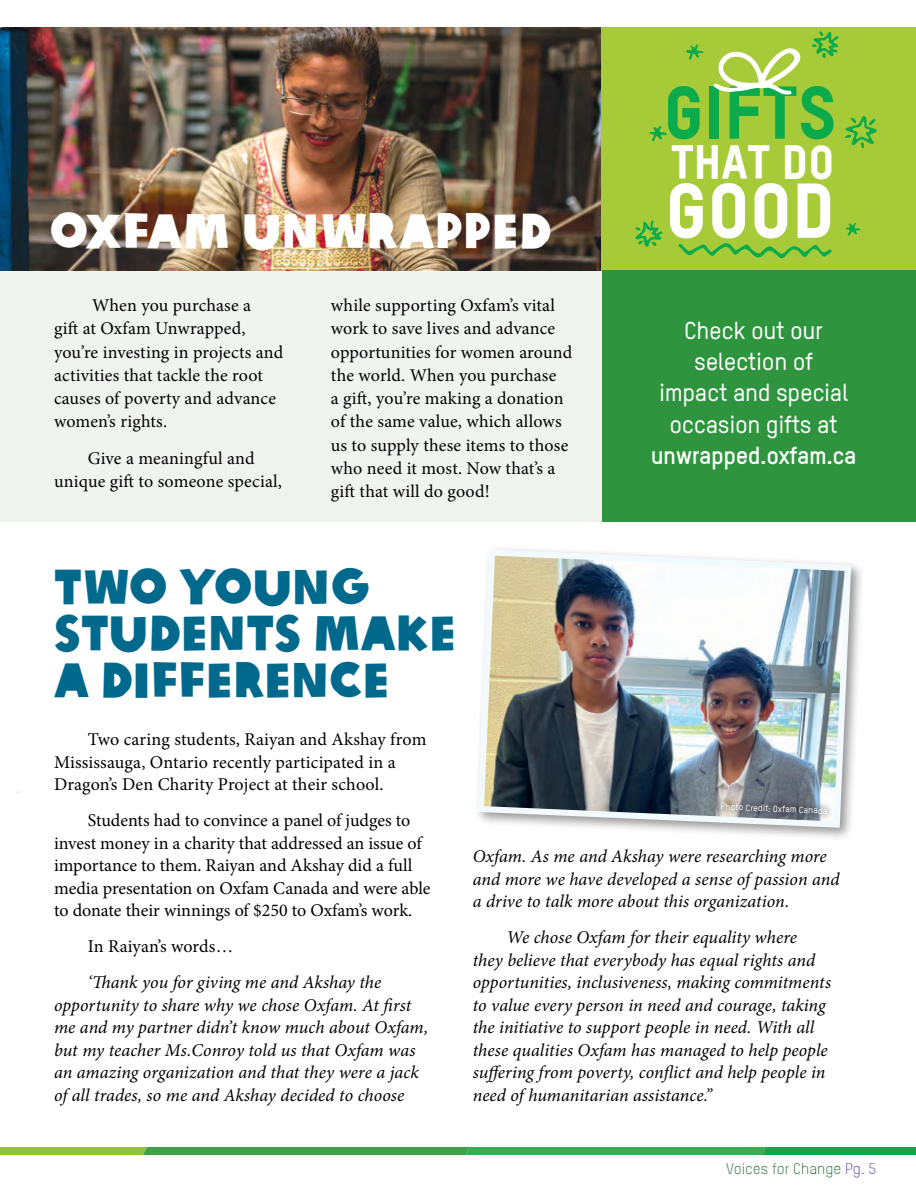
<style>
.page{position:relative;width:916px;height:1188px;background:#fff}
.page>*{position:absolute;margin:0;border:0;box-sizing:border-box;transform-origin:0 0}
.t1{font:76.35px "Oxfam TSTARPRO Headline";color:#fff}
.t2{font:73.35px "Oxfam TSTARPRO Headline";color:#0baa4b}
.t3{font:48px/46.5px "Oxfam Global Headline";color:#00698c}
.t4{font:48px "Oxfam Global Headline";color:#fff}
.t5{font:46.95px "Oxfam TSTARPRO Headline";color:#fff}
.t6{font:500 24px/31.5px "Oxfam TSTARPRO";letter-spacing:-.015em;color:#fff;text-align:center}
.t7{font:700 24px "Oxfam TSTARPRO";letter-spacing:-.02em;color:#fff}
.t8{font:18px/23.2px "Minion Pro";letter-spacing:.005em;color:#000}
.t9{font:italic 18px/22.5px "Minion Pro";color:#000}
.t10{font:300 15px "Oxfam TSTARPRO";color:#145f1f}
.t11{font:500 9px "Oxfam TSTARPRO";color:#fff}
.s1{color:#522e91}
</style>
<div class="page">
<div style="left:0;top:58px;width:904px;height:464px;background:#eff5ee"></div>
<img style="left:0;top:27px;width:601px;height:243px">
<div style="left:601px;top:27px;width:314px;height:243px;background:#a7cb38"></div>
<svg style="left:0;top:1148px;width:915px;height:6px;background:#45a948"></svg>
<div style="left:473px;top:545px;width:392px;height:297px;background:#000;opacity:.42"></div>
<img style="left:474px;top:546px;width:380px;height:285px">
<svg style="left:714px;top:796px;width:119px;height:25px;background:#8d9298"></svg>
<div style="left:601px;top:270px;width:314px;height:252px;background:#2e953e"></div>
<svg style="left:713px;top:48px;width:88px;height:47px"></svg>
<svg style="left:678px;top:243px;width:153px;height:16px"></svg>
<svg style="left:649px;top:126px;width:17px;height:15px"></svg>
<svg style="left:686px;top:44px;width:17px;height:16px"></svg>
<svg style="left:845px;top:223px;width:15px;height:13px"></svg>
<svg style="left:845px;top:116px;width:31px;height:32px"></svg>
<svg style="left:635px;top:221px;width:27px;height:26px"></svg>
<svg style="left:812px;top:31px;width:26px;height:27px"></svg>
<h3 class="t4" style="left:50px;top:189px;width:503px">OXFAM UNWRAPPED</h3>
<p class="t8" style="left:54px;top:294px;width:231px;text-indent:38px">When you purchase a<br>gift at Oxfam Unwrapped, you’re investing in projects and activities that tackle the root causes of poverty and advance women’s rights.</p>
<p class="t8" style="left:54px;top:447px;width:229px;text-align:center">Give a meaningful and<br>unique gift to someone special,</p>
<p class="t8" style="left:331px;top:294px;width:243px">while supporting Oxfam’s vital work to save lives and advance opportunities for women around the world. When you purchase<br>a gift, you’re making a donation of the same value, which allows us to supply these items to those who need it most. Now that’s a gift that will do good!</p>
<h3 class="t3" style="left:54px;top:559px;width:404px">TWO YOUNG<br>STUDENTS MAKE<br>A DIFFERENCE</h3>
<h2 class="t2" style="left:663px;top:67px;width:175px">GIFTS</h2>
<h3 class="t5" style="left:670px;top:133px;width:165px">THAT DO</h3>
<h1 class="t1" style="left:665px;top:163px;width:171px">GOOD</h1>
<h3 class="t6" style="left:659px;top:314px;width:190px">Check out our selection of impact and special occasion gifts at</h3>
<h3 class="t7" style="left:650px;top:441px;width:207px">unwrapped.oxfam.ca</h3>
<p class="t8" style="left:54px;top:728px;width:374px;line-height:22.5px;text-indent:34px">Two caring students, Raiyan and Akshay from<br>Mississauga, Ontario recently participated in a<br>Dragon’s Den Charity Project at their school.</p>
<p class="t8" style="left:54px;top:809px;width:378px;line-height:22.5px;text-indent:34px">Students had to convince a panel of judges to invest money in a charity that addressed an issue of importance to them. Raiyan and Akshay did a full media presentation on Oxfam Canada and were able to donate their winnings of $250 to Oxfam’s work.</p>
<p class="t8" style="left:88px;top:935px;width:147px">In Raiyan’s words…</p>
<p class="t9" style="left:54px;top:971px;width:375px;text-indent:34px">‘Thank you for giving me and Akshay the opportunity to share why we chose Oxfam. At first me and my partner didn’t know much about Oxfam, but my teacher Ms.Conroy told us that Oxfam was an amazing organization and that they were a jack of all trades, so me and Akshay decided to choose</p>
<p class="t11" style="left:721px;top:801px;width:108px;rotate:2deg">Photo Credit: Oxfam Canada</p>
<p class="t9" style="left:472px;top:845px;width:368px">Oxfam. As me and Akshay were researching more and more we have developed a sense of passion and a drive to talk more about this organization.</p>
<p class="t9" style="left:472px;top:926px;width:360px;text-indent:34px">We chose Oxfam for their equality where they believe that everybody has equal rights and opportunities, inclusiveness, making commitments to value every person in need and courage, taking the initiative to support people in need. With all these qualities Oxfam has managed to help people suffering from poverty, conflict and help people in need of humanitarian assistance.”</p>
<p class="t10" style="left:726px;top:1159px;width:152px">Voices for Change <span class="s1">Pg. 5</span></p>
</div>
